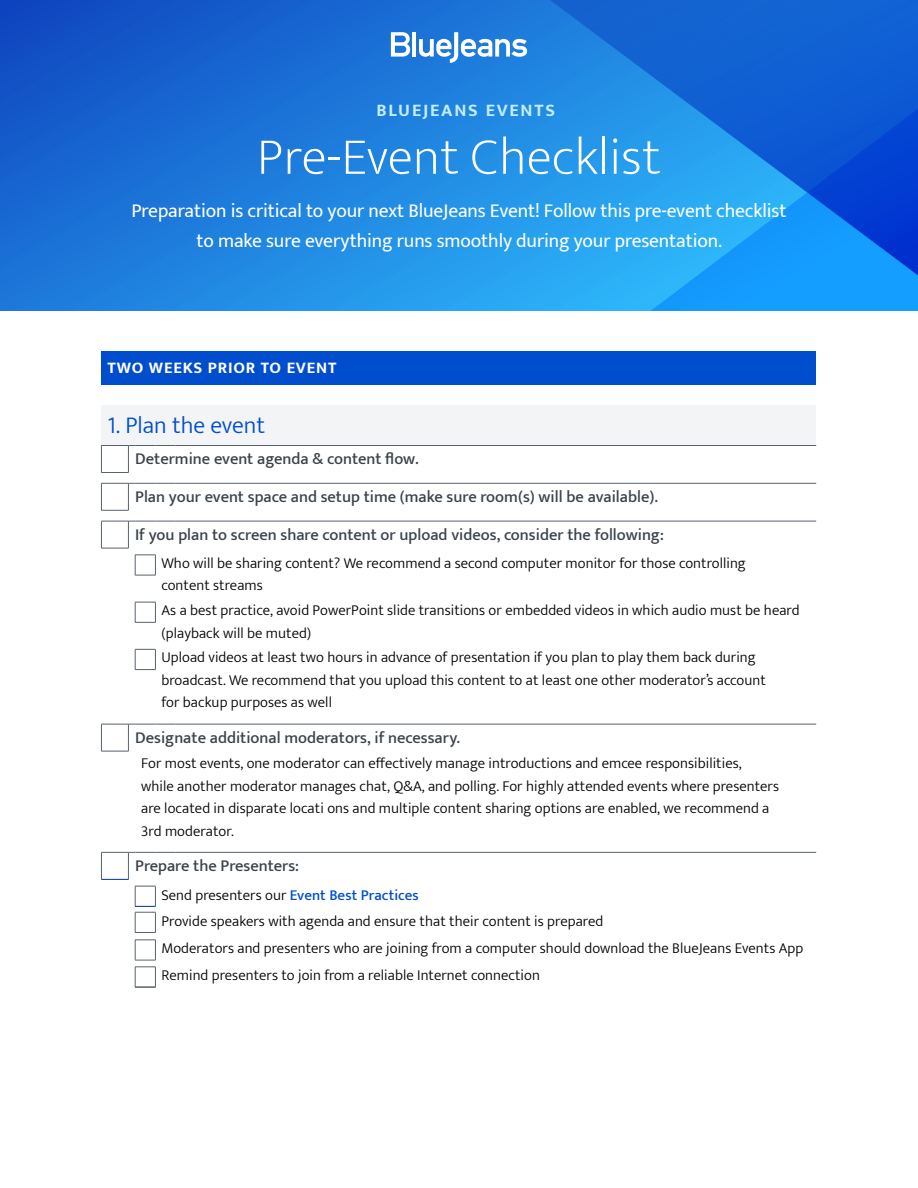
<style>
.page{position:relative;width:918px;height:1188px;background:#fff}
.page>*{position:absolute;margin:0;border:0;box-sizing:border-box;transform-origin:0 0}
.title{font:200 52.5px "Mukta";letter-spacing:.005em;color:#fff}
.H1-box_header{font:300 24px "Mukta";color:#004dce}
.intro_copy{font:19.5px/30px "Mukta";letter-spacing:-.005em;color:#fff;text-align:center}
.t1{font:700 18px "Mukta";letter-spacing:.1em;color:#c2edff}
.H1{font:500 16.5px "Mukta";color:#3a424c}
.key_features{font:700 16.5px "Mukta";letter-spacing:.05em;color:#fff}
.body_text{font:300 15px/22.5px "Mukta";letter-spacing:.005em;color:#000}
.body_text-2{font:500 15px "Mukta";letter-spacing:.005em;color:#004dce}
.s1{font-weight:300;color:#000}
</style>
<div class="page">
<svg style="left:0;top:0;width:133px;height:310px;background:#1663ce"></svg>
<svg style="left:133px;top:0;width:785px;height:310px;background:#1b7fe0"></svg>
<svg style="left:391px;top:32px;width:19px;height:25px"></svg>
<hr style="left:412px;top:32px;width:4px;height:25px;background:#fff">
<svg style="left:419px;top:32px;width:108px;height:31px"></svg>
<div style="left:101px;top:351px;width:715px;height:34px;background:#004dce"></div>
<div style="left:101px;top:405px;width:715px;height:41px;background:#f2f4f6"></div>
<svg style="left:101px;top:554px;width:715px;height:352px"></svg>
<hr style="left:176px;top:521px;width:640px;height:1px;background:#576271">
<hr style="left:176px;top:483px;width:640px;height:1px;background:#576271">
<hr style="left:176px;top:445px;width:640px;height:1px;background:#576271">
<hr style="left:176px;top:724px;width:640px;height:1px;background:#576271">
<hr style="left:176px;top:852px;width:640px;height:1px;background:#576271">
<svg style="left:101px;top:445px;width:75px;height:28px"></svg>
<svg style="left:135px;top:555px;width:21px;height:21px"></svg>
<svg style="left:135px;top:602px;width:21px;height:21px"></svg>
<svg style="left:135px;top:649px;width:21px;height:21px"></svg>
<svg style="left:101px;top:483px;width:75px;height:28px"></svg>
<svg style="left:101px;top:521px;width:75px;height:28px"></svg>
<svg style="left:101px;top:724px;width:75px;height:28px"></svg>
<svg style="left:101px;top:852px;width:75px;height:28px"></svg>
<svg style="left:135px;top:886px;width:21px;height:47px"></svg>
<svg style="left:135px;top:967px;width:21px;height:21px"></svg>
<svg style="left:135px;top:940px;width:21px;height:21px"></svg>
<p class="t1" style="left:376px;top:99px;width:180px">BLUEJEANS EVENTS</p>
<p class="title" style="left:257px;top:114px;width:405px">Pre-Event Checklist</p>
<p class="intro_copy" style="left:132px;top:196px;width:656px">Preparation is critical to your next BlueJeans Event! Follow this pre-event checklist to make sure everything runs smoothly during your presentation.</p>
<p class="key_features" style="left:107px;top:358px;width:231px">TWO WEEKS PRIOR TO EVENT</p>
<p class="H1-box_header" style="left:107px;top:410px;width:159px">1. Plan the event</p>
<p class="H1" style="left:135px;top:449px;width:285px">Determine event agenda &amp; content flow.</p>
<p class="H1" style="left:135px;top:487px;width:524px">Plan your event space and setup time (make sure room(s) will be available).</p>
<p class="H1" style="left:135px;top:524px;width:530px">If you plan to screen share content or upload videos, consider the following:</p>
<p class="body_text" style="left:161px;top:551px;width:586px">Who will be sharing content? We recommend a second computer monitor for those controlling content streams</p>
<p class="body_text" style="left:161px;top:599px;width:640px">As a best practice, avoid PowerPoint slide transitions or embedded videos in which audio must be heard (playback will be muted)</p>
<p class="body_text" style="left:161px;top:646px;width:606px">Upload videos at least two hours in advance of presentation if you plan to play them back during broadcast. We recommend that you upload this content to at least one other moderator’s account for backup purposes as well</p>
<p class="H1" style="left:135px;top:728px;width:327px">Designate additional moderators, if necessary.</p>
<p class="body_text" style="left:141px;top:752px;width:639px">For most events, one moderator can effectively manage introductions and emcee responsibilities,<br>while another moderator manages chat, Q&amp;A, and polling. For highly attended events where presenters are located in disparate locati ons and multiple content sharing options are enabled, we recommend a 3rd moderator.</p>
<p class="H1" style="left:135px;top:856px;width:165px">Prepare the Presenters:</p>
<p class="body_text-2" style="left:161px;top:886px;width:259px"><span class="s1">Send presenters our</span> Event Best Practices</p>
<p class="body_text" style="left:161px;top:909px;width:443px">Provide speakers with agenda and ensure that their content is prepared</p>
<p class="body_text" style="left:161px;top:937px;width:643px">Moderators and presenters who are joining from a computer should download the BlueJeans Events App</p>
<p class="body_text" style="left:161px;top:964px;width:380px">Remind presenters to join from a reliable Internet connection</p>
</div>
